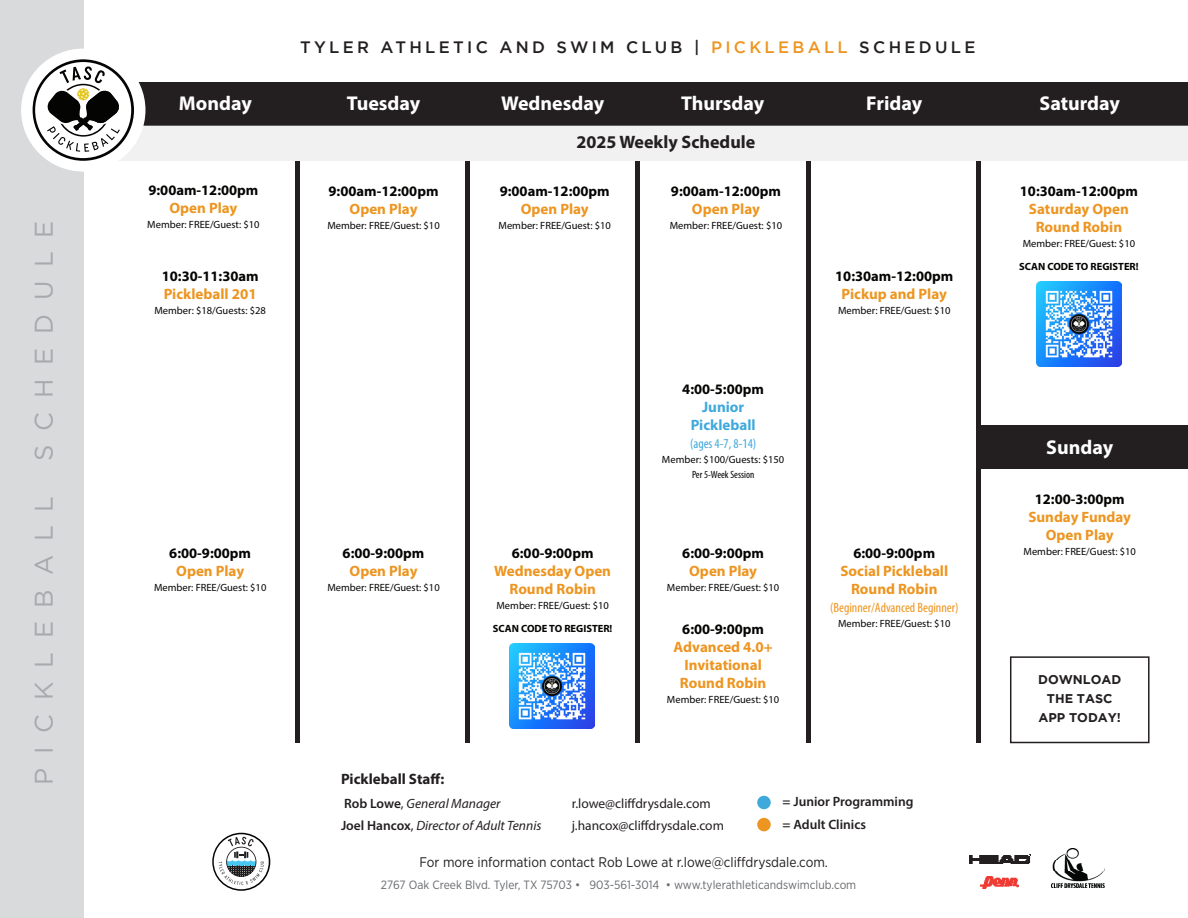
<style>
.page{position:relative;width:1188px;height:918px;background:#fff}
.page>*{position:absolute;margin:0;border:0;box-sizing:border-box;transform-origin:0 0}
.t1{font:25.5px "Gotham";letter-spacing:.54em;color:#a8a9ad}
.t2{font:700 19.95px "Myriad Pro";color:#fff}
.t3{font:700 18px "Myriad Pro";color:#231f20}
.t4{font:500 16.5px "Gotham";letter-spacing:.2em;color:#231f20}
.t5{font:700 15px/18px "Myriad Pro";color:#ed9520;text-align:center}
.t6{font:700 15px "Myriad Pro";color:#231f20}
.t7{font:700 15px "Myriad Pro";color:#3fa9db}
.t8{font:700 14.55px "Myriad Pro";color:#040503}
.t9{font:13.8px "Gotham Narrow";color:#231f20}
.t10{font:italic 13.5px "Myriad Pro";color:#231f20}
.t11{font:13.5px "Myriad Pro";color:#231f20}
.t12{font:600 13.5px "Myriad Pro";color:#231f20}
.t13{font:condensed 13.5px "Myriad Pro";color:#ed9520}
.t14{font:condensed 13.5px "Myriad Pro";color:#3fa9db}
.t15{font:700 12.6px "Gotham";color:#231f20}
.t16{font:12px "Gotham Narrow";color:#686a6e}
.t17{font:10.5px "Myriad Pro";color:#040503}
.t18{font:700 10.5px "Myriad Pro";color:#040503}
.t19{font:condensed 10.5px "Myriad Pro";color:#040503}
.s1{color:#ed9520}
.s2{font-weight:600;font-style:normal}
.s3{font-style:normal}
</style>
<div class="page">
<div style="left:126px;top:82px;width:1062px;height:44px;background:#231f20"></div>
<div style="left:95px;top:125px;width:1093px;height:36px;background:#f1f1f2"></div>
<div style="left:0;top:0;width:83px;height:918px;background:#d9dadc"></div>
<hr style="left:295px;top:161px;width:4px;height:581px;background:#231f20">
<div style="left:465px;top:161px;width:5px;height:581px;background:#231f20"></div>
<hr style="left:636px;top:161px;width:4px;height:581px;background:#231f20">
<hr style="left:806px;top:161px;width:4px;height:581px;background:#231f20">
<div style="left:976px;top:161px;width:5px;height:581px;background:#231f20"></div>
<div style="left:21px;top:49px;width:124px;height:123px;background:#fff;border-radius:50%"></div>
<svg style="left:33px;top:59px;width:101px;height:102px"></svg>
<img style="left:970px;top:855px;width:60px;height:8px">
<img style="left:981px;top:876px;width:38px;height:13px">
<img style="left:1051px;top:849px;width:54px;height:39px">
<svg style="left:212px;top:833px;width:58px;height:58px"></svg>
<div style="left:214px;top:834px;width:55px;height:55px;background:#fff;border-radius:50%"></div>
<svg style="left:219px;top:837px;width:45px;height:48px"></svg>
<div style="left:981px;top:425px;width:207px;height:44px;background:#231f20"></div>
<img style="left:509px;top:643px;width:85px;height:86px">
<div style="left:757px;top:796px;width:14px;height:13px;background:#3fa9db;border-radius:50%"></div>
<div style="left:757px;top:818px;width:14px;height:13px;background:#ed9520;border-radius:50%"></div>
<img style="left:1036px;top:282px;width:86px;height:85px">
<div style="left:1010px;top:656px;width:140px;height:87px;border:2px solid #231f20"></div>
<p class="t1" style="left:28px;top:461px;width:242px;rotate:-90deg">SCHEDULE</p>
<p class="t1" style="left:28px;top:785px;width:290px;rotate:-90deg">PICKLEBALL</p>
<p class="t4" style="left:300px;top:38px;width:677px">TYLER ATHLETIC AND SWIM CLUB | <span class="s1">PICKLEBALL</span> SCHEDULE</p>
<p class="t2" style="left:179px;top:90px;width:74px">Monday</p>
<p class="t2" style="left:347px;top:90px;width:75px">Tuesday</p>
<p class="t2" style="left:501px;top:90px;width:105px">Wednesday</p>
<p class="t2" style="left:681px;top:90px;width:85px">Thursday</p>
<p class="t2" style="left:866px;top:90px;width:57px">Friday</p>
<p class="t2" style="left:1039px;top:90px;width:82px">Saturday</p>
<p class="t3" style="left:576px;top:130px;width:180px">2025 Weekly Schedule</p>
<p class="t8" style="left:148px;top:181px;width:111px">9:00am-12:00pm</p>
<p class="t5" style="left:169px;top:199px;width:69px">Open Play</p>
<p class="t17" style="left:147px;top:218px;width:114px">Member: FREE/Guest: $10</p>
<p class="t8" style="left:162px;top:266px;width:98px">10:30-11:30am</p>
<p class="t5" style="left:164px;top:284px;width:94px">Pickleball 201</p>
<p class="t17" style="left:154px;top:304px;width:113px">Member: $18/Guests: $28</p>
<p class="t8" style="left:169px;top:544px;width:83px">6:00-9:00pm</p>
<p class="t5" style="left:176px;top:562px;width:69px">Open Play</p>
<p class="t17" style="left:154px;top:581px;width:114px">Member: FREE/Guest: $10</p>
<p class="t8" style="left:329px;top:182px;width:111px">9:00am-12:00pm</p>
<p class="t5" style="left:350px;top:200px;width:69px">Open Play</p>
<p class="t17" style="left:327px;top:219px;width:114px">Member: FREE/Guest: $10</p>
<p class="t8" style="left:343px;top:544px;width:83px">6:00-9:00pm</p>
<p class="t5" style="left:350px;top:562px;width:69px">Open Play</p>
<p class="t17" style="left:327px;top:581px;width:114px">Member: FREE/Guest: $10</p>
<p class="t8" style="left:500px;top:182px;width:111px">9:00am-12:00pm</p>
<p class="t5" style="left:521px;top:200px;width:69px">Open Play</p>
<p class="t17" style="left:499px;top:219px;width:114px">Member: FREE/Guest: $10</p>
<p class="t8" style="left:512px;top:544px;width:83px">6:00-9:00pm</p>
<p class="t5" style="left:494px;top:562px;width:118px">Wednesday Open<br>Round Robin</p>
<p class="t17" style="left:496px;top:599px;width:114px">Member: FREE/Guest: $10</p>
<p class="t18" style="left:493px;top:622px;width:121px">SCAN CODE TO REGISTER!</p>
<p class="t8" style="left:671px;top:182px;width:111px">9:00am-12:00pm</p>
<p class="t5" style="left:692px;top:200px;width:69px">Open Play</p>
<p class="t17" style="left:670px;top:219px;width:114px">Member: FREE/Guest: $10</p>
<p class="t8" style="left:682px;top:380px;width:83px">4:00-5:00pm</p>
<p class="t7" style="left:702px;top:398px;width:44px">Junior</p>
<p class="t7" style="left:691px;top:416px;width:66px">Pickleball</p>
<p class="t14" style="left:690px;top:436px;width:68px">(ages 4-7, 8-14)</p>
<p class="t17" style="left:662px;top:453px;width:124px">Member: $100/Guests: $150</p>
<p class="t19" style="left:692px;top:469px;width:64px">Per 5-Week Session</p>
<p class="t8" style="left:682px;top:544px;width:83px">6:00-9:00pm</p>
<p class="t5" style="left:689px;top:562px;width:69px">Open Play</p>
<p class="t17" style="left:667px;top:581px;width:114px">Member: FREE/Guest: $10</p>
<p class="t8" style="left:682px;top:620px;width:83px">6:00-9:00pm</p>
<p class="t5" style="left:674px;top:637px;width:101px">Advanced 4.0+<br>Invitational</p>
<p class="t5" style="left:680px;top:673px;width:88px">Round Robin</p>
<p class="t17" style="left:667px;top:693px;width:114px">Member: FREE/Guest: $10</p>
<p class="t8" style="left:835px;top:266px;width:120px">10:30am-12:00pm</p>
<p class="t5" style="left:842px;top:284px;width:107px">Pickup and Play</p>
<p class="t17" style="left:838px;top:304px;width:114px">Member: FREE/Guest: $10</p>
<p class="t8" style="left:853px;top:544px;width:83px">6:00-9:00pm</p>
<p class="t5" style="left:840px;top:562px;width:109px">Social Pickleball<br>Round Robin</p>
<p class="t13" style="left:830px;top:600px;width:130px">(Beginner/Advanced Beginner)</p>
<p class="t17" style="left:838px;top:617px;width:114px">Member: FREE/Guest: $10</p>
<p class="t6" style="left:341px;top:769px;width:105px">Pickleball Staff:</p>
<p class="t10" style="left:344px;top:795px;width:158px"><span class="s2">Rob Lowe</span><span class="s3">,</span> General Manager</p>
<p class="t11" style="left:572px;top:795px;width:140px">r.lowe@cliffdrysdale.com</p>
<p class="t10" style="left:341px;top:817px;width:202px"><span class="s2">Joel Hancox</span><span class="s3">,</span> Director of Adult Tennis</p>
<p class="t11" style="left:572px;top:817px;width:154px">j.hancox@cliffdrysdale.com</p>
<p class="t12" style="left:783px;top:793px;width:132px">= Junior Programming</p>
<p class="t12" style="left:783px;top:815px;width:85px">= Adult Clinics</p>
<p class="t9" style="left:419px;top:853px;width:410px">For more information contact Rob Lowe at r.lowe@cliffdrysdale.com.</p>
<p class="t16" style="left:381px;top:878px;width:477px">2767 Oak Creek Blvd. Tyler, TX 75703 • 903-561-3014 • www.tylerathleticandswimclub.com</p>
<p class="t8" style="left:1020px;top:182px;width:120px">10:30am-12:00pm</p>
<p class="t5" style="left:1029px;top:200px;width:101px">Saturday Open<br>Round Robin</p>
<p class="t17" style="left:1023px;top:237px;width:114px">Member: FREE/Guest: $10</p>
<p class="t18" style="left:1019px;top:259px;width:121px">SCAN CODE TO REGISTER!</p>
<p class="t2" style="left:1046px;top:434px;width:68px">Sunday</p>
<p class="t8" style="left:1035px;top:490px;width:91px">12:00-3:00pm</p>
<p class="t5" style="left:1028px;top:508px;width:104px">Sunday Funday<br>Open Play</p>
<p class="t17" style="left:1024px;top:545px;width:114px">Member: FREE/Guest: $10</p>
<p class="t15" style="left:1038px;top:673px;width:85px">DOWNLOAD</p>
<p class="t15" style="left:1047px;top:692px;width:67px">THE TASC</p>
<p class="t15" style="left:1038px;top:711px;width:84px">APP TODAY!</p>
</div>
